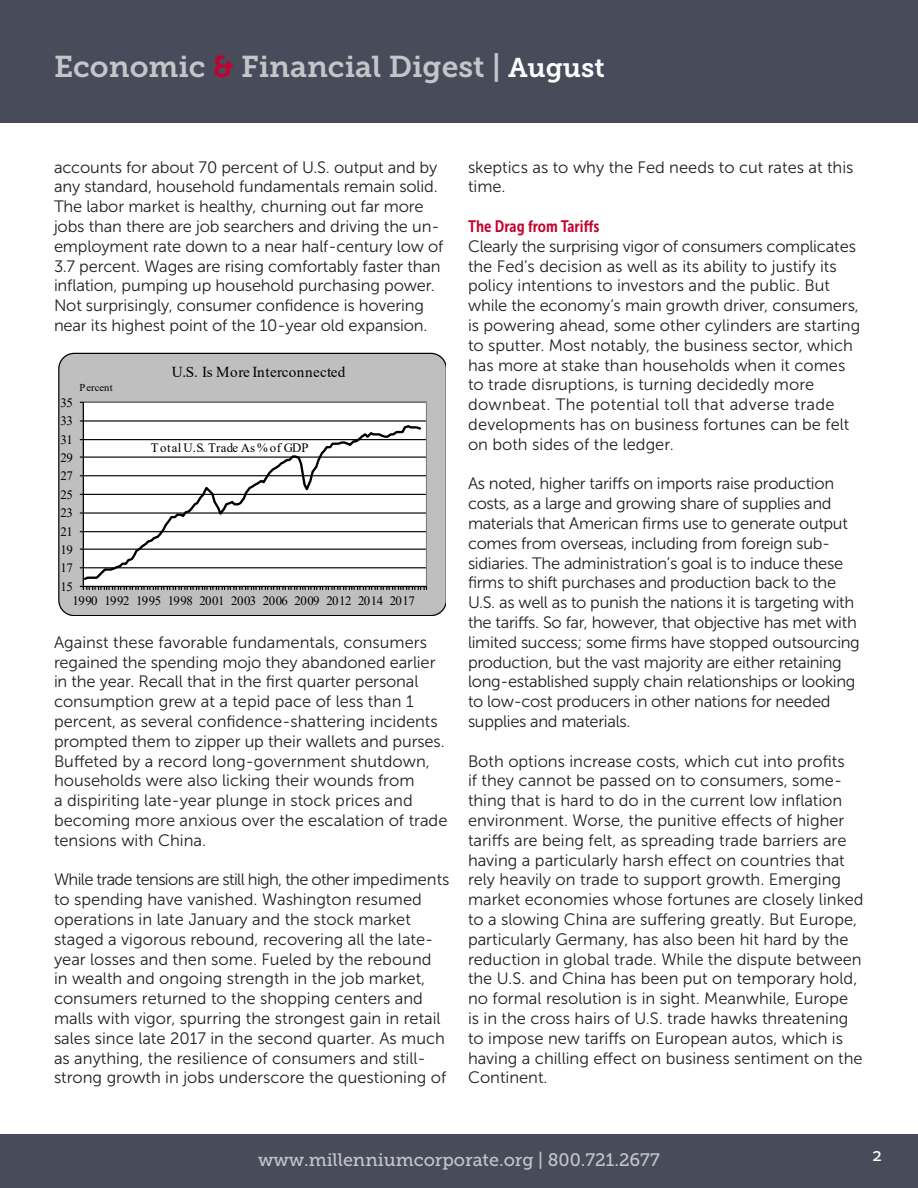
<style>
.page{position:relative;width:918px;height:1188px;background:#fff}
.page>*{position:absolute;margin:0;border:0;box-sizing:border-box;transform-origin:0 0}
.t1{font:30px "Museo Slab 700";color:#c4c5c9}
.t2{font:18px "Museo Slab 500";color:#c4c5c9}
.t3{font:18px "Museo Slab 500";color:#fff}
.t4{font:16.5px/19.8px "Museo Sans 300";color:#231f20}
.t5{font:16.5px/19.8px "Museo Sans 300";letter-spacing:-.02em;color:#231f20}
.t6{font:16.5px "Museo Sans Cond 700";color:#c5002e}
.t7{font:15.15px "Times New Roman";letter-spacing:.02em;color:#000}
.t8{font:12.75px "Times New Roman";letter-spacing:-.045em;color:#000}
.t9{font:12.75px "Times New Roman";letter-spacing:.02em;color:#000}
.t10{font:10.5px "Times New Roman";color:#000}
.s1{color:#c5002e}
.s2{font-size:27px;color:#fff}
</style>
<div class="page">
<div style="left:0;top:0;width:918px;height:122px;background:#484c5a"></div>
<div style="left:0;top:1134px;width:918px;height:54px;background:#484c5a"></div>
<svg style="left:58px;top:353px;width:388px;height:262px"></svg>
<p class="t1" style="left:54px;top:49px;width:552px">Economic <span class="s1">&amp;</span> Financial Digest | <span class="s2">August</span></p>
<p class="t4" style="left:54px;top:157px;width:391px">accounts for about 70 percent of U.S. output and by any standard, household fundamentals remain solid.<br>The labor market is healthy, churning out far more jobs than there are job searchers and driving the un&shy;employment rate down to a near half-century low of 3.7 percent. Wages are rising comfortably faster than inflation, pumping up household purchasing power.<br>Not surprisingly, consumer confidence is hovering near its highest point of the 10-year old expansion.</p>
<p class="t10" style="left:80px;top:380px;width:35px">Percent</p>
<p class="t8" style="left:61px;top:394px;width:14px">35</p>
<p class="t8" style="left:61px;top:412px;width:14px">33</p>
<p class="t8" style="left:61px;top:430px;width:14px">31</p>
<p class="t8" style="left:61px;top:449px;width:14px">29</p>
<p class="t8" style="left:61px;top:467px;width:14px">27</p>
<p class="t8" style="left:61px;top:486px;width:14px">25</p>
<p class="t8" style="left:61px;top:504px;width:14px">23</p>
<p class="t8" style="left:61px;top:522px;width:14px">21</p>
<p class="t8" style="left:61px;top:541px;width:14px">19</p>
<p class="t8" style="left:61px;top:559px;width:14px">17</p>
<p class="t8" style="left:61px;top:578px;width:14px">15</p>
<p class="t7" style="left:172px;top:362px;width:175px">U.S. Is More Interconnected</p>
<p class="t9" style="left:151px;top:439px;width:159px">Total U.S. Trade As % of GDP</p>
<p class="t8" style="left:73px;top:592px;width:344px">1990 1992 1995 1998 2001 2003 2006 2009 2012 2014 2017</p>
<p class="t4" style="left:54px;top:632px;width:395px">Against these favorable fundamentals, consumers regained the spending mojo they abandoned earlier in the year. Recall that in the first quarter personal consumption grew at a tepid pace of less than 1 percent, as several confidence-shattering incidents prompted them to zipper up their wallets and purses.<br>Buffeted by a record long-government shutdown, households were also licking their wounds from<br>a dispiriting late-year plunge in stock prices and becoming more anxious over the escalation of trade tensions with China.</p>
<p class="t4" style="left:54px;top:870px;width:397px">While trade tensions are still high, the other impediments to spending have vanished. Washington resumed operations in late January and the stock market staged a vigorous rebound, recovering all the late&shy;year losses and then some. Fueled by the rebound<br>in wealth and ongoing strength in the job market, consumers returned to the shopping centers and malls with vigor, spurring the strongest gain in retail sales since late 2017 in the second quarter. As much as anything, the resilience of consumers and still&shy;strong growth in jobs underscore the questioning of</p>
<p class="t4" style="left:468px;top:157px;width:387px">skeptics as to why the Fed needs to cut rates at this time.</p>
<p class="t6" style="left:468px;top:217px;width:133px">The Drag from Tariffs</p>
<p class="t4" style="left:468px;top:236px;width:394px">Clearly the surprising vigor of consumers complicates the Fed’s decision as well as its ability to justify its policy intentions to investors and the public. But while the economy’s main growth driver, consumers, is powering ahead, some other cylinders are starting to sputter. Most notably, the business sector, which has more at stake than households when it comes to trade disruptions, is turning decidedly more downbeat. The potential toll that adverse trade developments has on business fortunes can be felt on both sides of the ledger.</p>
<p class="t5" style="left:468px;top:474px;width:393px">As noted, higher tariffs on imports raise production costs, as a large and growing share of supplies and materials that American firms use to generate output comes from overseas, including from foreign sub&shy;sidiaries. The administration’s goal is to induce these firms to shift purchases and production back to the U.S. as well as to punish the nations it is targeting with the tariffs. So far, however, that objective has met with limited success; some firms have stopped outsourcing production, but the vast majority are either retaining long-established supply chain relationships or looking to low-cost producers in other nations for needed supplies and materials.</p>
<p class="t4" style="left:468px;top:751px;width:397px">Both options increase costs, which cut into profits<br>if they cannot be passed on to consumers, some&shy;thing that is hard to do in the current low inflation environment. Worse, the punitive effects of higher tariffs are being felt, as spreading trade barriers are having a particularly harsh effect on countries that rely heavily on trade to support growth. Emerging market economies whose fortunes are closely linked to a slowing China are suffering greatly. But Europe, particularly Germany, has also been hit hard by the reduction in global trade. While the dispute between the U.S. and China has been put on temporary hold, no formal resolution is in sight. Meanwhile, Europe<br>is in the cross hairs of U.S. trade hawks threatening to impose new tariffs on European autos, which is having a chilling effect on business sentiment on the Continent.</p>
<p class="t2" style="left:258px;top:1150px;width:403px">www.millenniumcorporate.org | 800.721.2677</p>
<p class="t3" style="left:872px;top:1145px;width:11px">2</p>
</div>
